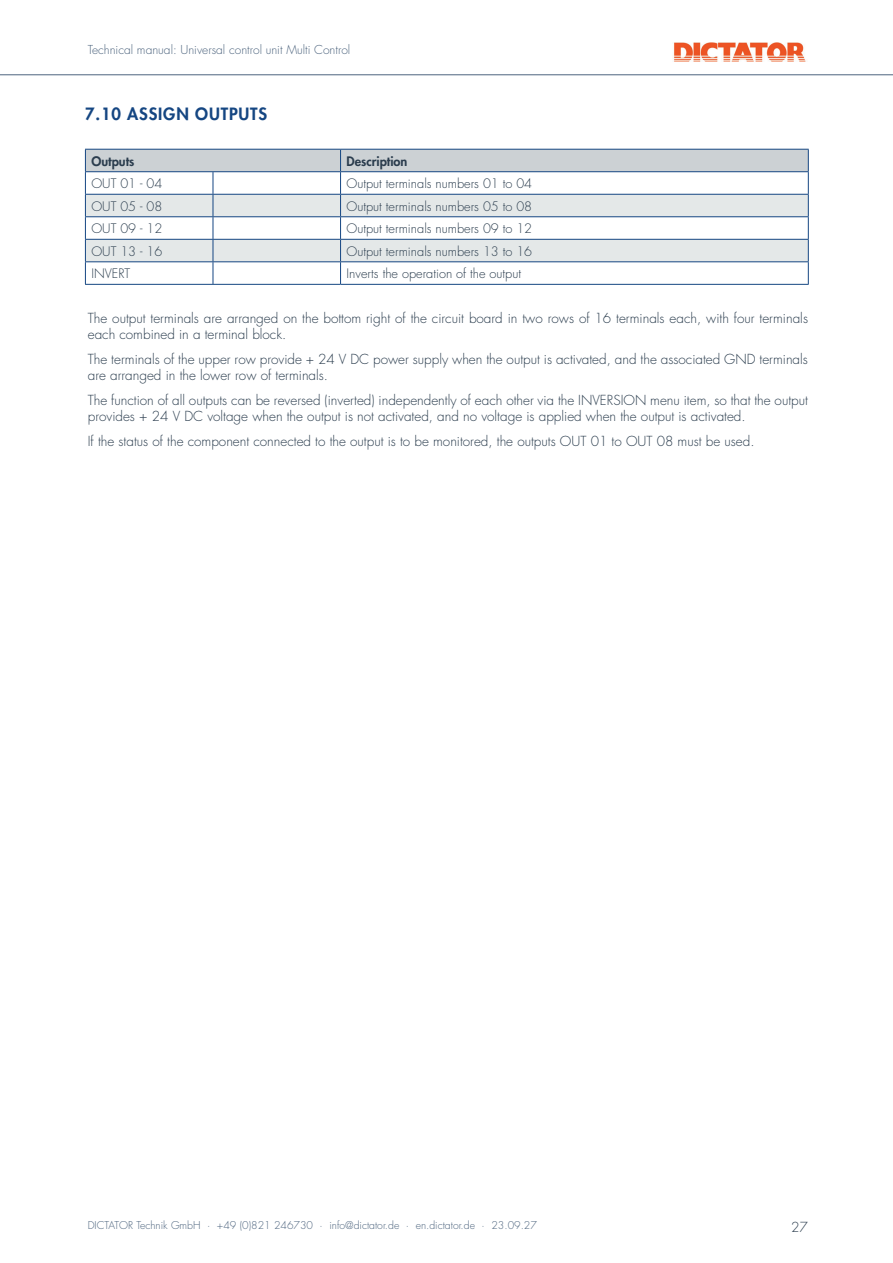
<style>
.page{position:relative;width:893px;height:1263px;background:#fff}
.page>*{position:absolute;margin:0;border:0;box-sizing:border-box;transform-origin:0 0}
.t1{font:800 16.5px "Futura Std";letter-spacing:.05em;color:#154682}
.t2{font:300 13.5px/16.2px "Futura Std";color:#2b3d4e}
.t3{font:300 12.75px "Futura Std";color:#2b3d4e}
.t4{font:800 12.75px "Futura Std";color:#2b3d4e}
.t5{font:300 12px "Futura Std";color:#4d647e}
.t6{font:300 10.5px "Futura Std";color:#4d647e}
</style>
<div class="page">
<hr style="left:0;top:74px;width:893px;height:1px;background:#4d647e">
<img style="left:674px;top:43px;width:132px;height:19px">
<hr style="left:85px;top:284px;width:128px;height:1px;background:#154682">
<hr style="left:213px;top:284px;width:128px;height:1px;background:#154682">
<hr style="left:341px;top:284px;width:468px;height:1px;background:#154682">
<svg style="left:85px;top:149px;width:724px;height:135px"></svg>
<hr style="left:341px;top:171px;width:468px;height:1px;background:#154682">
<p class="t5" style="left:88px;top:42px;width:264px">Technical manual: Universal control unit Multi Control</p>
<p class="t1" style="left:85px;top:103px;width:184px">7.10 ASSIGN OUTPUTS</p>
<p class="t4" style="left:91px;top:153px;width:45px">Outputs</p>
<p class="t4" style="left:347px;top:153px;width:62px">Description</p>
<p class="t3" style="left:91px;top:176px;width:72px">OUT 01 - 04</p>
<p class="t3" style="left:347px;top:176px;width:187px">Output terminals numbers 01 to 04</p>
<p class="t3" style="left:91px;top:198px;width:72px">OUT 05 - 08</p>
<p class="t3" style="left:347px;top:198px;width:187px">Output terminals numbers 05 to 08</p>
<p class="t3" style="left:91px;top:221px;width:72px">OUT 09 - 12</p>
<p class="t3" style="left:347px;top:221px;width:187px">Output terminals numbers 09 to 12</p>
<p class="t3" style="left:91px;top:243px;width:72px">OUT 13 - 16</p>
<p class="t3" style="left:347px;top:243px;width:187px">Output terminals numbers 13 to 16</p>
<p class="t3" style="left:91px;top:266px;width:40px">INVERT</p>
<p class="t3" style="left:347px;top:266px;width:176px">Inverts the operation of the output</p>
<p class="t2" style="left:88px;top:310px;width:722px">The output terminals are arranged on the bottom right of the circuit board in two rows of 16 terminals each, with four terminals each combined in a terminal block.</p>
<p class="t2" style="left:88px;top:351px;width:722px">The terminals of the upper row provide + 24 V DC power supply when the output is activated, and the associated GND terminals are arranged in the lower row of terminals.</p>
<p class="t2" style="left:88px;top:392px;width:722px">The function of all outputs can be reversed (inverted) independently of each other via the INVERSION menu item, so that the output provides + 24 V DC voltage when the output is not activated, and no voltage is applied when the output is activated.</p>
<p class="t2" style="left:88px;top:433px;width:668px">If the status of the component connected to the output is to be monitored, the outputs OUT 01 to OUT 08 must be used.</p>
<p class="t6" style="left:88px;top:1219px;width:451px">DICTATOR Technik GmbH · +49 (0)821 246730 · info@dictator.de · en.dictator.de · 23.09.27</p>
<p class="t2" style="left:791px;top:1219px;width:18px">27</p>
</div>
